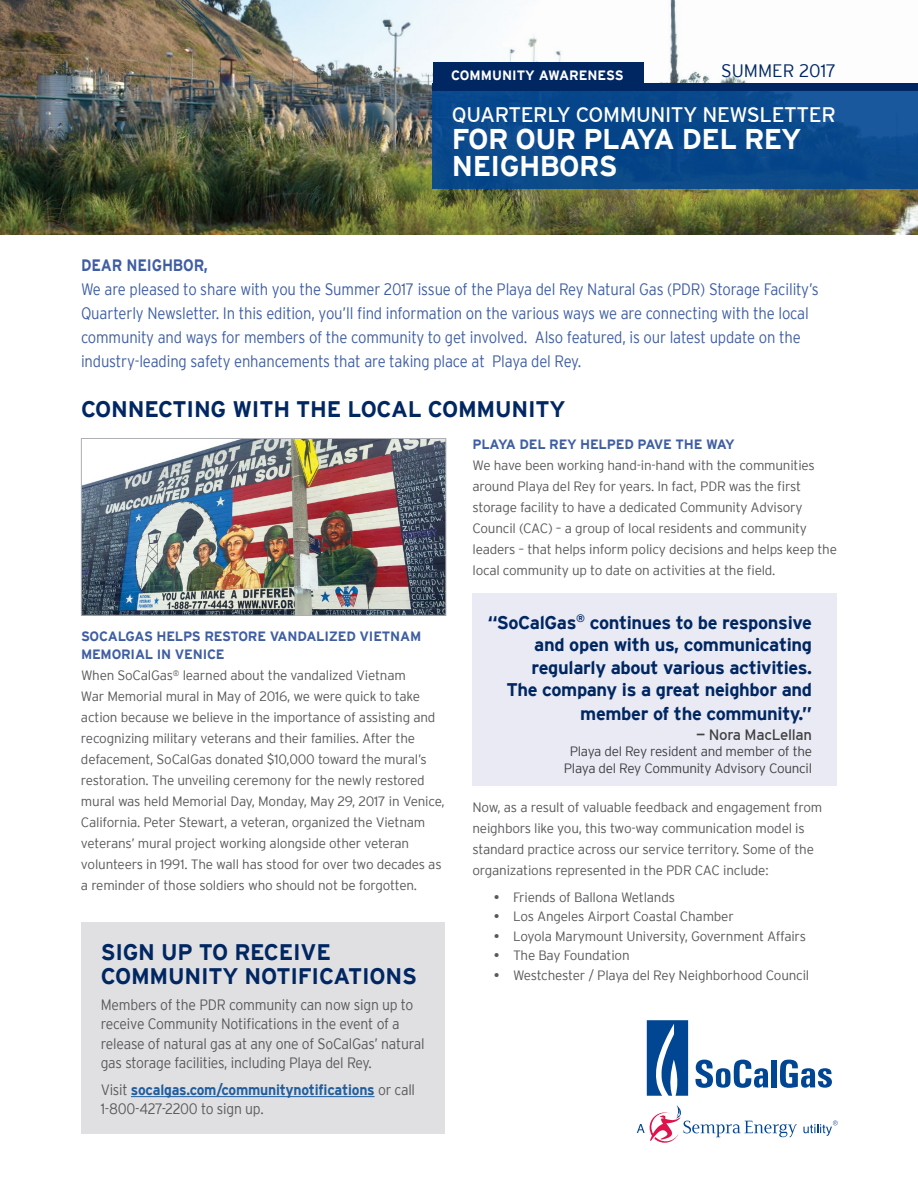
<style>
.page{position:relative;width:918px;height:1188px;background:#fff}
.page>*{position:absolute;margin:0;border:0;box-sizing:border-box;transform-origin:0 0}
.t1{font:700 28.5px/27px "Interstate";letter-spacing:-.02em;color:#fff}
.t2{font:700 22.5px/24px "Interstate";letter-spacing:-.01em;color:#002762}
.t3{font:21px "Interstate";letter-spacing:-.02em;color:#fff}
.t4{font:700 18.3px/23px "Interstate";letter-spacing:-.02em;color:#002762;text-align:right}
.t5{font:300 18px "Interstate";color:#002762}
.t6{font:300 16.5px/24px "Interstate";letter-spacing:-.01em;color:#3f5ea2;scale:.9 1}
.t7{font:700 16.5px "Interstate";letter-spacing:-.01em;color:#3f5ea2;scale:.9 1}
.t8{font:300 15px/19.5px "Interstate";letter-spacing:-.015em;color:#58595b;scale:.93 1}
.t9{font:700 15px/19.5px "Interstate";letter-spacing:-.015em;color:#215e9e;scale:.93 1}
.t10{font:15px "Interstate";letter-spacing:-.02em;color:#414042}
.t11{font:300 13.5px/21px "Interstate";letter-spacing:-.015em;color:#58595b}
.t12{font:700 13.5px/18px "Interstate";letter-spacing:-.015em;color:#3f5ea2}
.t13{font:300 13.5px/16.5px "Interstate";letter-spacing:-.02em;color:#414042;text-align:center}
.t14{font:700 13.5px "Interstate";color:#fff}
.s1{font-weight:300;color:#58595b}
.s2{font-weight:400}
</style>
<div class="page">
<img style="left:0;top:0;width:918px;height:234px">
<div style="left:433px;top:89px;width:485px;height:100px;background:linear-gradient(to right,#074689,#0e4e91)"></div>
<div style="left:433px;top:83px;width:485px;height:8px;background:#002762"></div>
<div style="left:433px;top:63px;width:211px;height:26px;background:#002762"></div>
<svg style="left:647px;top:1020px;width:41px;height:76px"></svg>
<svg style="left:696px;top:1060px;width:72px;height:28px"></svg>
<div style="left:771px;top:1060px;width:6px;height:27px;background:#004693"></div>
<svg style="left:780px;top:1060px;width:52px;height:28px"></svg>
<svg style="left:637px;top:1105px;width:160px;height:38px"></svg>
<svg style="left:803px;top:1121px;width:35px;height:15px"></svg>
<div style="left:81px;top:922px;width:364px;height:212px;background:#e0e0e2"></div>
<hr style="left:131px;top:1096px;width:244px;height:1px;background:#215e9e">
<div style="left:472px;top:594px;width:365px;height:192px;background:#e9eaf4"></div>
<img style="left:83px;top:440px;width:361px;height:174px">
<div style="left:81px;top:438px;width:365px;height:178px;border:1px solid #adafb4"></div>
<p class="t14" style="left:451px;top:68px;width:174px">COMMUNITY AWARENESS</p>
<h3 class="t5" style="left:721px;top:61px;width:117px">SUMMER 2017</h3>
<h3 class="t3" style="left:452px;top:103px;width:385px">QUARTERLY COMMUNITY NEWSLETTER</h3>
<h1 class="t1" style="left:452px;top:125px;width:351px">FOR OUR PLAYA DEL REY<br>NEIGHBORS</h1>
<p class="t7" style="left:81px;top:256px;width:142px">DEAR NEIGHBOR,</p>
<p class="t6" style="left:81px;top:277px;width:821px">We are pleased to share with you the Summer 2017 issue of the Playa del Rey Natural Gas (PDR) Storage Facility’s Quarterly Newsletter. In this edition, you’ll find information on the various ways we are connecting with the local community and ways for members of the community to get involved. Also featured, is our latest update on the industry-leading safety enhancements that are taking place at Playa del Rey.</p>
<h2 class="t2" style="left:81px;top:397px;width:486px">CONNECTING WITH THE LOCAL COMMUNITY</h2>
<p class="t12" style="left:81px;top:628px;width:342px">SOCALGAS HELPS RESTORE VANDALIZED VIETNAM<br>MEMORIAL IN VENICE</p>
<p class="t11" style="left:81px;top:665px;width:365px">When SoCalGas<sup>®</sup> learned about the vandalized Vietnam<br>War Memorial mural in May of 2016, we were quick to take action because we believe in the importance of assisting and recognizing military veterans and their families. After the defacement, SoCalGas donated $10,000 toward the mural’s restoration. The unveiling ceremony for the newly restored mural was held Memorial Day, Monday, May 29, 2017 in Venice, California. Peter Stewart, a veteran, organized the Vietnam veterans’ mural project working alongside other veteran volunteers in 1991. The wall has stood for over two decades as a reminder of those soldiers who should not be forgotten.</p>
<h2 class="t2" style="left:101px;top:940px;width:318px">SIGN UP TO RECEIVE<br>COMMUNITY NOTIFICATIONS</h2>
<p class="t8" style="left:101px;top:995px;width:350px">Members of the PDR community can now sign up to receive Community Notifications in the event of a release of natural gas at any one of SoCalGas’ natural gas storage facilities, including Playa del Rey.</p>
<p class="t9" style="left:101px;top:1080px;width:340px"><span class="s1">Visit</span> socalgas.com/communitynotifications <span class="s1">or call<br>1-800-427-2200 to sign up.</span></p>
<p class="t12" style="left:472px;top:435px;width:264px">PLAYA DEL REY HELPED PAVE THE WAY</p>
<p class="t11" style="left:472px;top:454px;width:366px">We have been working hand-in-hand with the communities around Playa del Rey for years. In fact, PDR was the first storage facility to have a dedicated Community Advisory Council (CAC) – a group of local residents and community leaders – that helps inform policy decisions and helps keep the local community up to date on activities at the field.</p>
<h3 class="t4" style="left:488px;top:611px;width:326px">“SoCalGas<sup>®</sup> continues to be responsive and open with us, communicating regularly about various activities.<br>The company is a great neighbor and member of the community.”</h3>
<p class="t10" style="left:696px;top:726px;width:118px">— Nora MacLellan</p>
<p class="t13" style="left:564px;top:743px;width:250px">Playa del Rey resident and member of the<br>Playa del Rey Community Advisory Council</p>
<p class="t11" style="left:472px;top:797px;width:351px">Now, as a result of valuable feedback and engagement from neighbors like you, this two-way communication model is standard practice across our service territory. Some of the organizations represented in the PDR CAC include:</p>
<p class="t11" style="left:494px;top:886px;width:183px"><span class="s2">•</span> Friends of Ballona Wetlands</p>
<p class="t11" style="left:494px;top:906px;width:241px"><span class="s2">•</span> Los Angeles Airport Coastal Chamber</p>
<p class="t11" style="left:494px;top:925px;width:313px"><span class="s2">•</span> Loyola Marymount University, Government Affairs</p>
<p class="t11" style="left:494px;top:945px;width:137px"><span class="s2">•</span> The Bay Foundation</p>
<p class="t11" style="left:494px;top:964px;width:317px"><span class="s2">•</span> Westchester / Playa del Rey Neighborhood Council</p>
</div>
